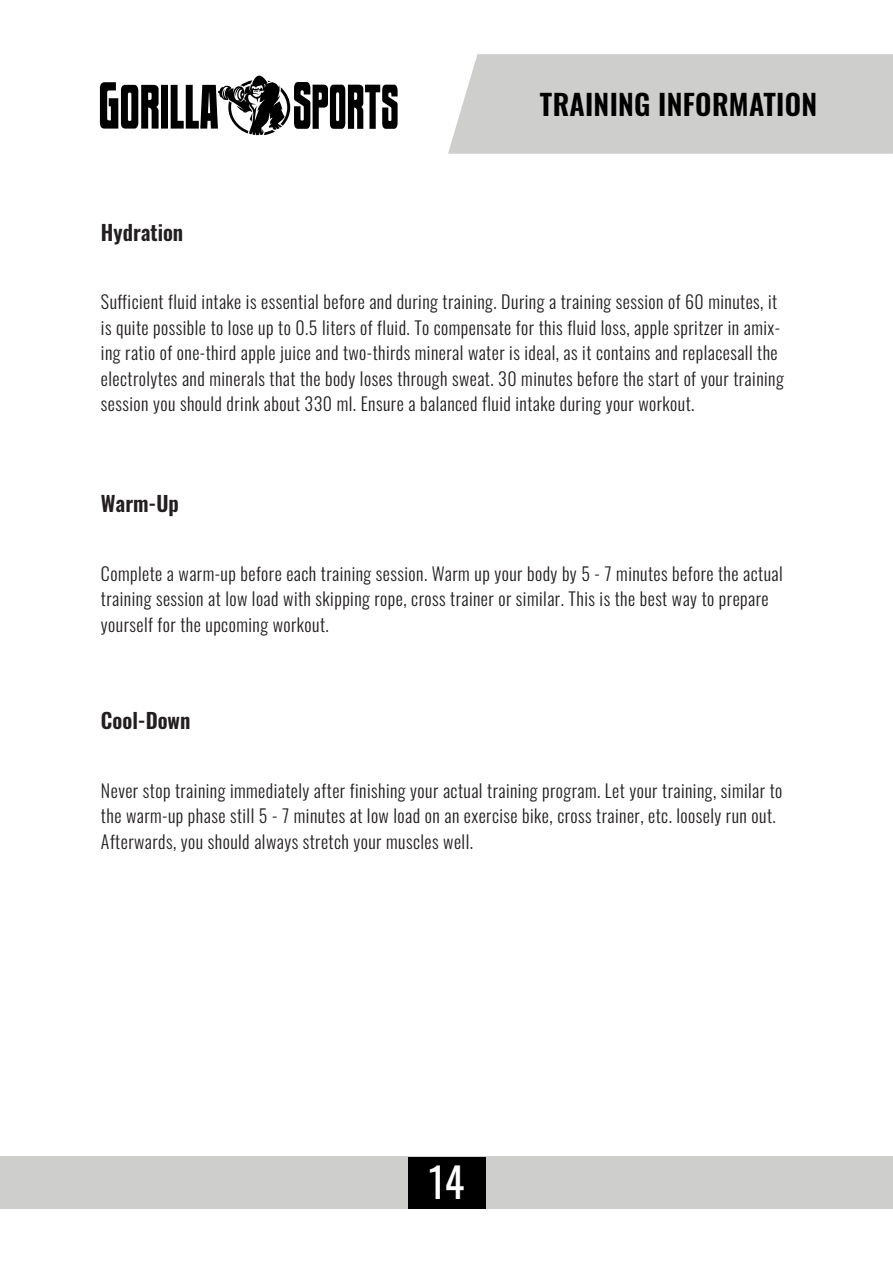
<style>
.page{position:relative;width:893px;height:1263px;background:#fff}
.page>*{position:absolute;margin:0;border:0;box-sizing:border-box;transform-origin:0 0}
.t1{font:40.5px "Oswald";color:#fff}
.t2{font:28.5px "Oswald";letter-spacing:.01em;color:#000}
.t3{font:21px "Oswald";color:#231f20}
.t4{font:18px/25.5px "Oswald";letter-spacing:.025em;color:#231f20}
</style>
<div class="page">
<div style="left:448px;top:54px;width:445px;height:100px;background:#cececd"></div>
<div style="left:0;top:1156px;width:892px;height:53px;background:#cececd"></div>
<div style="left:408px;top:1157px;width:77px;height:51px;background:#000"></div>
<svg style="left:100px;top:76px;width:298px;height:59px"></svg>
<p class="t3" style="left:101px;top:223px;width:84px">Hydration</p>
<h2 class="t2" style="left:540px;top:93px;width:279px">TRAINING INFORMATION</h2>
<p class="t4" style="left:101px;top:291px;width:684px">Sufficient fluid intake is essential before and during training. During a training session of 60 minutes, it is quite possible to lose up to 0.5 liters of fluid. To compensate for this fluid loss, apple spritzer in amix&shy;ing ratio of one-third apple juice and two-thirds mineral water is ideal, as it contains and replacesall the electrolytes and minerals that the body loses through sweat. 30 minutes before the start of your training session you should drink about 330 ml. Ensure a balanced fluid intake during your workout.</p>
<p class="t3" style="left:101px;top:495px;width:79px">Warm-Up</p>
<p class="t4" style="left:101px;top:562px;width:683px">Complete a warm-up before each training session. Warm up your body by 5 - 7 minutes before the actual training session at low load with skipping rope, cross trainer or similar. This is the best way to prepare yourself for the upcoming workout.</p>
<p class="t3" style="left:101px;top:712px;width:91px">Cool-Down</p>
<p class="t4" style="left:101px;top:779px;width:683px">Never stop training immediately after finishing your actual training program. Let your training, similar to the warm-up phase still 5 - 7 minutes at low load on an exercise bike, cross trainer, etc. loosely run out.<br>Afterwards, you should always stretch your muscles well.</p>
<h1 class="t1" style="left:429px;top:1161px;width:37px">14</h1>
</div>
